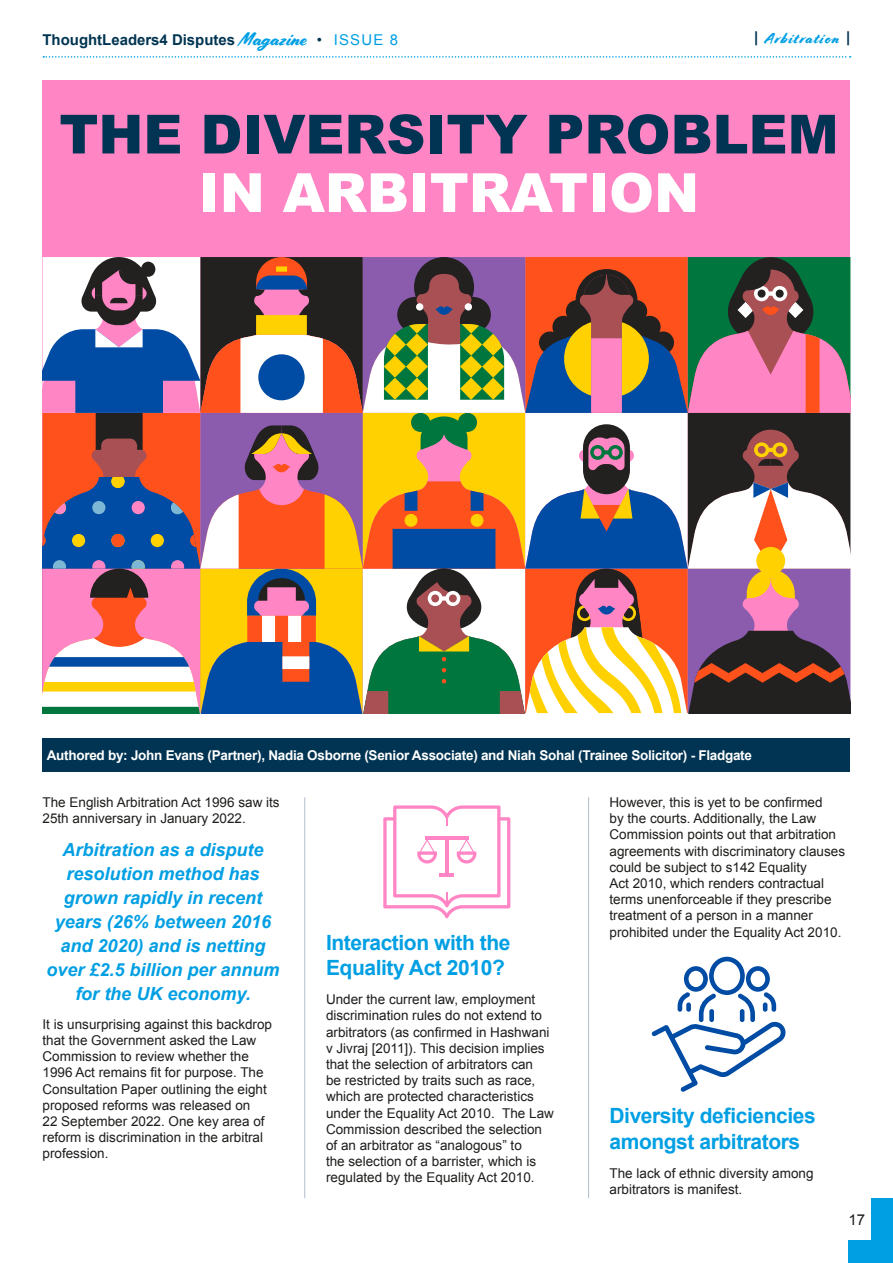
<style>
.page{position:relative;width:893px;height:1263px;background:#fff}
.page>*{position:absolute;margin:0;border:0;box-sizing:border-box;transform-origin:0 0}
.t1{font:900 54px "Arial";color:#003452}
.t2{font:900 54px "Arial";color:#fff}
.t3{font:700 21px/25.2px "Arial";letter-spacing:-.02em;color:#009fe3}
.t4{font:italic 700 18px/24px "Arial";color:#009fe3;text-align:center}
.t5{font:700 15px "Arial";color:#003452}
.t6{font:15px "Cortado";letter-spacing:.08em;color:#009fe3}
.t7{font:15px "Arial";color:#1d1d1b}
.t8{font:13.5px/16.2px "Arial";color:#1d1d1b}
.t9{font:700 13.5px "Arial";letter-spacing:-.02em;color:#fff}
.s1{font-family:"Cortado";font-weight:400;font-size:18.6px;color:#009fe3}
.s2{font-weight:400}
.s3{font-weight:400;color:#009fe3}
.s4{font-family:"Arial";font-weight:700;color:#003452}
</style>
<div class="page">
<svg style="left:43px;top:56px;width:808px;height:2px"></svg>
<div style="left:872px;top:1198px;width:21px;height:65px;background:#009fe3"></div>
<div style="left:848px;top:1241px;width:45px;height:22px;background:#009fe3"></div>
<div style="left:43px;top:81px;width:807px;height:632px;background:#ff85c4"></div>
<svg style="left:43px;top:257px;width:807px;height:456px;background:#9d7d76"></svg>
<div style="left:43px;top:739px;width:807px;height:33px;background:#003452"></div>
<svg style="left:383px;top:805px;width:127px;height:113px"></svg>
<svg style="left:651px;top:957px;width:135px;height:135px"></svg>
<hr style="left:304px;top:797px;width:1px;height:401px;background:#b3bdcd">
<hr style="left:588px;top:797px;width:1px;height:401px;background:#b3bdcd">
<p class="t5" style="left:43px;top:29px;width:357px">ThoughtLeaders4 Disputes <span class="s1">Magazine</span> <span class="s2">•</span> <span class="s3">ISSUE 8</span></p>
<p class="t6" style="left:754px;top:30px;width:98px"><span class="s4">|</span> Arbitration <span class="s4">|</span></p>
<h1 class="t1" style="left:59px;top:95px;width:781px">THE DIVERSITY PROBLEM</h1>
<h1 class="t2" style="left:199px;top:153px;width:502px">IN ARBITRATION</h1>
<p class="t9" style="left:47px;top:746px;width:707px">Authored by: John Evans (Partner), Nadia Osborne (Senior Associate) and Niah Sohal (Trainee Solicitor) - Fladgate</p>
<p class="t8" style="left:43px;top:794px;width:239px">The English Arbitration Act 1996 saw its<br>25th anniversary in January 2022.</p>
<h3 class="t4" style="left:46px;top:838px;width:235px">Arbitration as a dispute resolution method has grown rapidly in recent years (26% between 2016 and 2020) and is netting over £2.5 billion per annum for the UK economy.</h3>
<p class="t8" style="left:43px;top:1016px;width:231px">It is unsurprising against this backdrop that the Government asked the Law Commission to review whether the 1996 Act remains fit for purpose. The Consultation Paper outlining the eight proposed reforms was released on<br>22 September 2022. One key area of reform is discrimination in the arbitral profession.</p>
<p class="t8" style="left:609px;top:794px;width:237px">However, this is yet to be confirmed<br>by the courts. Additionally, the Law Commission points out that arbitration agreements with discriminatory clauses could be subject to s142 Equality<br>Act 2010, which renders contractual terms unenforceable if they prescribe treatment of a person in a manner prohibited under the Equality Act 2010.</p>
<h2 class="t3" style="left:326px;top:931px;width:186px">Interaction with the<br>Equality Act 2010?</h2>
<p class="t8" style="left:326px;top:991px;width:229px">Under the current law, employment discrimination rules do not extend to arbitrators (as confirmed in Hashwani v Jivraj [2011]). This decision implies that the selection of arbitrators can<br>be restricted by traits such as race, which are protected characteristics under the Equality Act 2010. The Law Commission described the selection of an arbitrator as “analogous” to<br>the selection of a barrister, which is regulated by the Equality Act 2010.</p>
<h2 class="t3" style="left:609px;top:1104px;width:208px">Diversity deficiencies amongst arbitrators</h2>
<p class="t8" style="left:609px;top:1165px;width:206px">The lack of ethnic diversity among arbitrators is manifest.</p>
<p class="t7" style="left:848px;top:1210px;width:18px">17</p>
</div>
